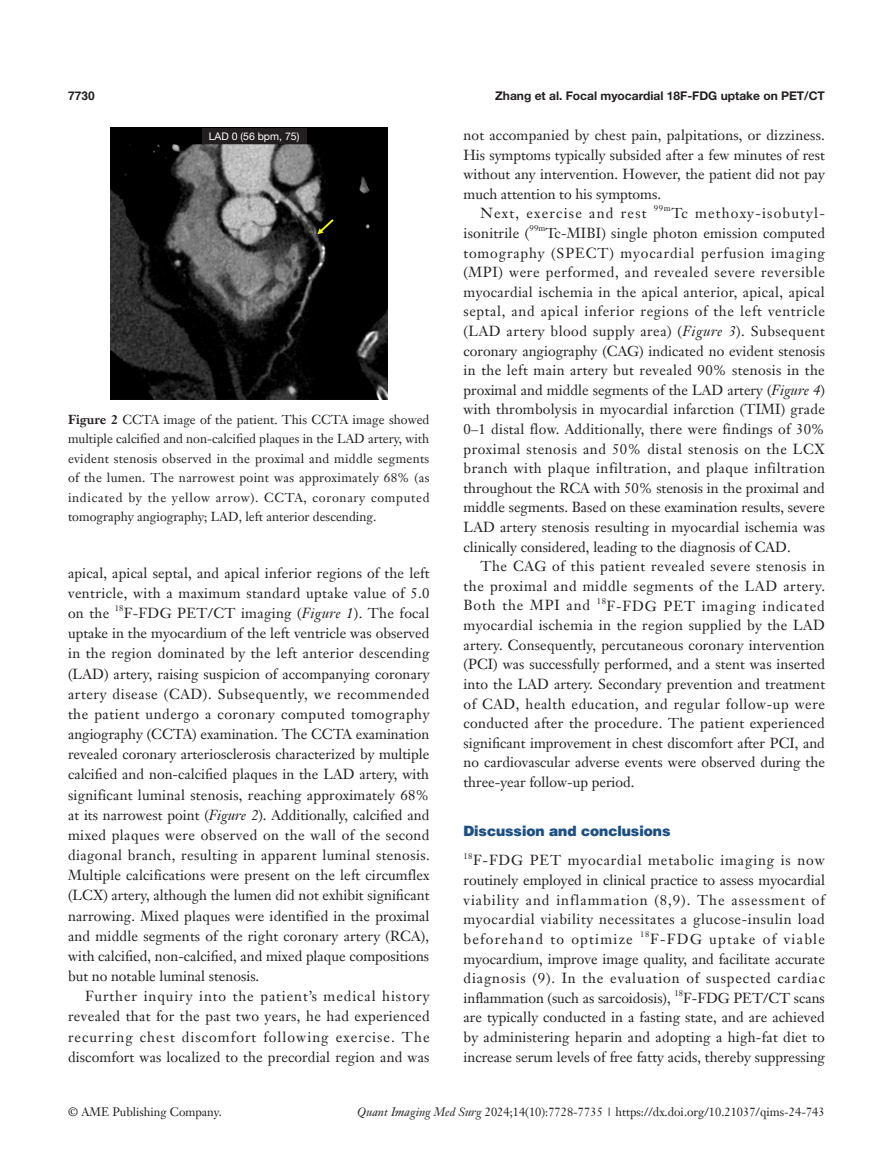
<style>
.page{position:relative;width:893px;height:1170px;background:#fff}
.page>*{position:absolute;margin:0;border:0;box-sizing:border-box;transform-origin:0 0}
.t1{font:14.25px/19.6px "Janson Text LT";color:#231f20;text-align:justify}
.t2{font:14.25px "Janson Text LT";letter-spacing:.085em;color:#231f20}
.t3{font:900 14.25px "Helvetica";color:#1c5085}
.t4{font:14.25px "Janson Text LT";letter-spacing:.02em;color:#231f20}
.t5{font:12.75px/19.5px "Janson Text LT";color:#231f20;text-align:justify}
.t6{font:12px "Janson Text LT";color:#231f20}
.t7{font:700 12px "Helvetica Neue LT Pro";color:#231f20}
.t8{font:700 12px "Helvetica";color:#231f20}
.t9{font:10.5px "Helvetica Neue LT Pro";color:#fff}
.t10{font:8.25px "Janson Text LT";letter-spacing:.06em;color:#231f20}
.s1{font-weight:700}
.s2{font-style:italic}
</style>
<div class="page">
<img style="left:111px;top:128px;width:276px;height:272px">
<div style="left:202px;top:128px;width:104px;height:15px;background:#231f20"></div>
<p class="t8" style="left:68px;top:88px;width:28px">7730</p>
<p class="t7" style="left:495px;top:88px;width:331px">Zhang et al. Focal myocardial 18F-FDG uptake on PET/CT</p>
<p class="t9" style="left:209px;top:129px;width:92px">LAD 0 (56 bpm, 75)</p>
<p class="t5" style="left:68px;top:409px;width:363px"><span class="s1">Figure 2</span> CCTA image of the patient. This CCTA image showed multiple calcified and non-calcified plaques in the LAD artery, with evident stenosis observed in the proximal and middle segments of the lumen. The narrowest point was approximately 68% (as indicated by the yellow arrow). CCTA, coronary computed tomography angiography; LAD, left anterior descending.</p>
<p class="t1" style="left:68px;top:562px;width:363px;line-height:20.1px">apical, apical septal, and apical inferior regions of the left ventricle, with a maximum standard uptake value of 5.0 on the</p>
<p class="t10" style="left:115px;top:603px;width:10px">18</p>
<p class="t1" style="left:68px;top:603px;width:363px;line-height:20.1px;text-indent:56px">F-FDG PET/CT imaging (<span class="s2">Figure 1</span>). The focal uptake in the myocardium of the left ventricle was observed in the region dominated by the left anterior descending (LAD) artery, raising suspicion of accompanying coronary artery disease (CAD). Subsequently, we recommended the patient undergo a coronary computed tomography angiography (CCTA) examination. The CCTA examination revealed coronary arteriosclerosis characterized by multiple calcified and non-calcified plaques in the LAD artery, with significant luminal stenosis, reaching approximately 68% at its narrowest point (<span class="s2">Figure 2</span>). Additionally, calcified and mixed plaques were observed on the wall of the second diagonal branch, resulting in apparent luminal stenosis.<br>Multiple calcifications were present on the left circumflex (LCX) artery, although the lumen did not exhibit significant narrowing. Mixed plaques were identified in the proximal and middle segments of the right coronary artery (RCA), with calcified, non-calcified, and mixed plaque compositions but no notable luminal stenosis.</p>
<p class="t1" style="left:68px;top:985px;width:363px;line-height:20.1px;text-indent:17px">Further inquiry into the patient’s medical history revealed that for the past two years, he had experienced recurring chest discomfort following exercise. The discomfort was localized to the precordial region and was</p>
<p class="t1" style="left:463px;top:125px;width:363px">not accompanied by chest pain, palpitations, or dizziness.</p>
<p class="t1" style="left:463px;top:145px;width:363px">His symptoms typically subsided after a few minutes of rest</p>
<p class="t1" style="left:463px;top:164px;width:363px">without any intervention. However, the patient did not pay</p>
<p class="t1" style="left:463px;top:184px;width:199px">much attention to his symptoms.</p>
<p class="t2" style="left:480px;top:204px;width:168px">Next, exercise and rest</p>
<p class="t10" style="left:654px;top:203px;width:18px">99m</p>
<p class="t2" style="left:671px;top:204px;width:155px">Tc methoxy-isobutyl-</p>
<p class="t4" style="left:463px;top:224px;width:67px">isonitrile (</p>
<p class="t10" style="left:529px;top:223px;width:17px">99m</p>
<p class="t1" style="left:463px;top:223px;width:363px;text-indent:82px">Tc-MIBI) single photon emission computed tomography (SPECT) myocardial perfusion imaging (MPI) were performed, and revealed severe reversible myocardial ischemia in the apical anterior, apical, apical septal, and apical inferior regions of the left ventricle (LAD artery blood supply area) (<span class="s2">Figure 3</span>). Subsequent coronary angiography (CAG) indicated no evident stenosis in the left main artery but revealed 90% stenosis in the proximal and middle segments of the LAD artery (<span class="s2">Figure 4</span>) with thrombolysis in myocardial infarction (TIMI) grade 0–1 distal flow. Additionally, there were findings of 30% proximal stenosis and 50% distal stenosis on the LCX branch with plaque infiltration, and plaque infiltration throughout the RCA with 50% stenosis in the proximal and middle segments. Based on these examination results, severe LAD artery stenosis resulting in myocardial ischemia was clinically considered, leading to the diagnosis of CAD.</p>
<p class="t1" style="left:463px;top:556px;width:363px;text-indent:17px">The CAG of this patient revealed severe stenosis in the proximal and middle segments of the LAD artery.<br>Both the MPI and</p>
<p class="t10" style="left:597px;top:595px;width:11px">18</p>
<p class="t1" style="left:463px;top:595px;width:363px;text-indent:143px">F-FDG PET imaging indicated myocardial ischemia in the region supplied by the LAD artery. Consequently, percutaneous coronary intervention (PCI) was successfully performed, and a stent was inserted into the LAD artery. Secondary prevention and treatment of CAD, health education, and regular follow-up were conducted after the procedure. The patient experienced significant improvement in chest discomfort after PCI, and no cardiovascular adverse events were observed during the three-year follow-up period.</p>
<p class="t3" style="left:463px;top:821px;width:208px">Discussion and conclusions</p>
<p class="t10" style="left:463px;top:850px;width:11px">18</p>
<p class="t1" style="left:463px;top:850px;width:363px;text-indent:10px">F-FDG PET myocardial metabolic imaging is now routinely employed in clinical practice to assess myocardial viability and inflammation (8,9). The assessment of myocardial viability necessitates a glucose-insulin load beforehand to optimize</p>
<p class="t10" style="left:640px;top:928px;width:11px">18</p>
<p class="t1" style="left:463px;top:928px;width:363px;text-indent:187px">F-FDG uptake of viable myocardium, improve image quality, and facilitate accurate diagnosis (9). In the evaluation of suspected cardiac inflammation (such as sarcoidosis),</p>
<p class="t10" style="left:674px;top:987px;width:10px">18</p>
<p class="t1" style="left:463px;top:987px;width:363px;text-indent:220px">F-FDG PET/CT scans are typically conducted in a fasting state, and are achieved by administering heparin and adopting a high-fat diet to increase serum levels of free fatty acids, thereby suppressing</p>
<p class="t6" style="left:68px;top:1104px;width:155px">© AME Publishing Company.</p>
<p class="t6" style="left:357px;top:1104px;width:469px"><span class="s2">Quant Imaging Med Surg</span> 2024;14(10):7728-7735 | https://dx.doi.org/10.21037/qims-24-743</p>
</div>
